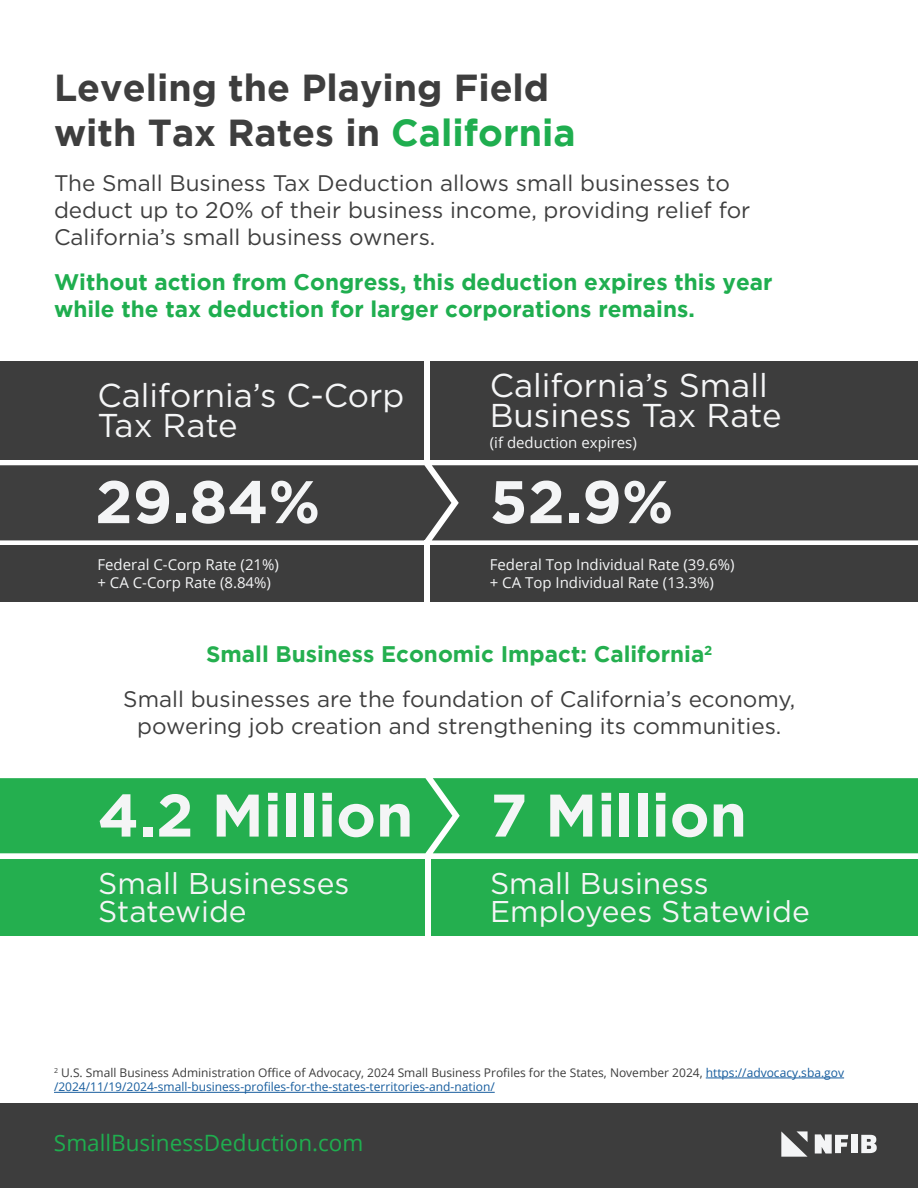
<style>
.page{position:relative;width:918px;height:1188px;background:#fff}
.page>*{position:absolute;margin:0;border:0;box-sizing:border-box;transform-origin:0 0}
.t1{font:700 60px "Gotham";color:#f4f5f6}
.t2{font:700 37.5px "Gotham";color:#3e3e3e}
.t3{font:33px/30px "Gotham";color:#f4f5f6}
.t4{font:30px/28.5px "Gotham";color:#f4f5f6}
.t5{font:22.5px/27px "Gotham";color:#3e3e3e}
.t6{font:700 22.5px "Gotham";color:#1fae4f}
.t7{font:700 22.5px "Gotham";color:#24af4f}
.t8{font:22.5px "Open Sans";color:#1fae4f}
.t9{font:15px "Open Sans";color:#f4f5f6}
.t10{font:12px/14.4px "Open Sans";color:#175d9e}
.s1{color:#1fae4f}
.s2{color:#3d3d3d}
</style>
<div class="page">
<div style="left:0;top:465px;width:918px;height:75px;background:#3e3e3e"></div>
<div style="left:0;top:778px;width:918px;height:75px;background:#24af4f"></div>
<div style="left:0;top:859px;width:918px;height:77px;background:#24af4f"></div>
<div style="left:0;top:362px;width:918px;height:98px;background:#3d3d3d"></div>
<div style="left:0;top:546px;width:918px;height:56px;background:#3d3d3d"></div>
<div style="left:0;top:1103px;width:918px;height:85px;background:#3d3d3d"></div>
<svg style="left:781px;top:1131px;width:27px;height:26px"></svg>
<svg style="left:814px;top:1134px;width:34px;height:20px"></svg>
<div style="left:851px;top:1135px;width:6px;height:18px;background:#f4f5f6"></div>
<svg style="left:861px;top:1135px;width:16px;height:18px"></svg>
<div style="left:424px;top:362px;width:6px;height:103px;background:#fff"></div>
<div style="left:424px;top:540px;width:6px;height:65px;background:#fff"></div>
<div style="left:425px;top:856px;width:6px;height:103px;background:#fff"></div>
<hr style="left:706px;top:1078px;width:138px;height:1px;background:#175d9e">
<hr style="left:54px;top:1092px;width:441px;height:1px;background:#175d9e">
<p class="t2" style="left:54px;top:66px;width:497px">Leveling the Playing Field</p>
<p class="t2" style="left:54px;top:111px;width:523px">with Tax Rates in <span class="s1">California</span></p>
<p class="t5" style="left:54px;top:169px;width:698px">The Small Business Tax Deduction allows small businesses to deduct up to 20% of their business income, providing relief for<br>California’s small business owners.</p>
<p class="t6" style="left:54px;top:269px;width:720px">Without action from Congress, this deduction expires this year</p>
<p class="t6" style="left:54px;top:296px;width:642px">while the tax deduction for larger corporations remains.</p>
<p class="t3" style="left:97px;top:379px;width:309px">California’s C-Corp</p>
<p class="t3" style="left:97px;top:409px;width:142px">Tax Rate</p>
<p class="t3" style="left:490px;top:369px;width:293px">California’s Small<br>Business Tax Rate</p>
<p class="t9" style="left:490px;top:433px;width:149px">(if deduction expires)</p>
<p class="t1" style="left:95px;top:467px;width:227px">29.84%</p>
<p class="t1" style="left:490px;top:467px;width:185px">52.9%</p>
<p class="t9" style="left:97px;top:555px;width:183px">Federal C-Corp Rate (21%)</p>
<p class="t9" style="left:97px;top:573px;width:175px">+ CA C-Corp Rate (8.84%)</p>
<p class="t9" style="left:490px;top:555px;width:246px">Federal Top Individual Rate (39.6%)</p>
<p class="t9" style="left:490px;top:573px;width:226px">+ CA Top Individual Rate (13.3%)</p>
<p class="t7" style="left:206px;top:641px;width:508px">Small Business Economic Impact: California<sup>2</sup></p>
<p class="t5" style="left:123px;top:685px;width:674px">Small businesses are the foundation of California’s economy,</p>
<p class="t5" style="left:137px;top:712px;width:646px">powering job creation and strengthening its communities.</p>
<p class="t1" style="left:98px;top:781px;width:317px">4.2 Million</p>
<p class="t1" style="left:490px;top:781px;width:258px">7 Million</p>
<p class="t4" style="left:98px;top:868px;width:253px">Small Businesses<br>Statewide</p>
<p class="t4" style="left:490px;top:868px;width:321px">Small Business<br>Employees Statewide</p>
<p class="t10" style="left:54px;top:1065px;width:792px"><sup>2</sup> <span class="s2">U.S. Small Business Administration Office of Advocacy, 2024 Small Business Profiles for the States, November 2024,</span> https://advocacy.sba.gov /2024/11/19/2024-small-business-profiles-for-the-states-territories-and-nation/</p>
<p class="t8" style="left:54px;top:1128px;width:311px">SmallBusinessDeduction.com</p>
</div>
